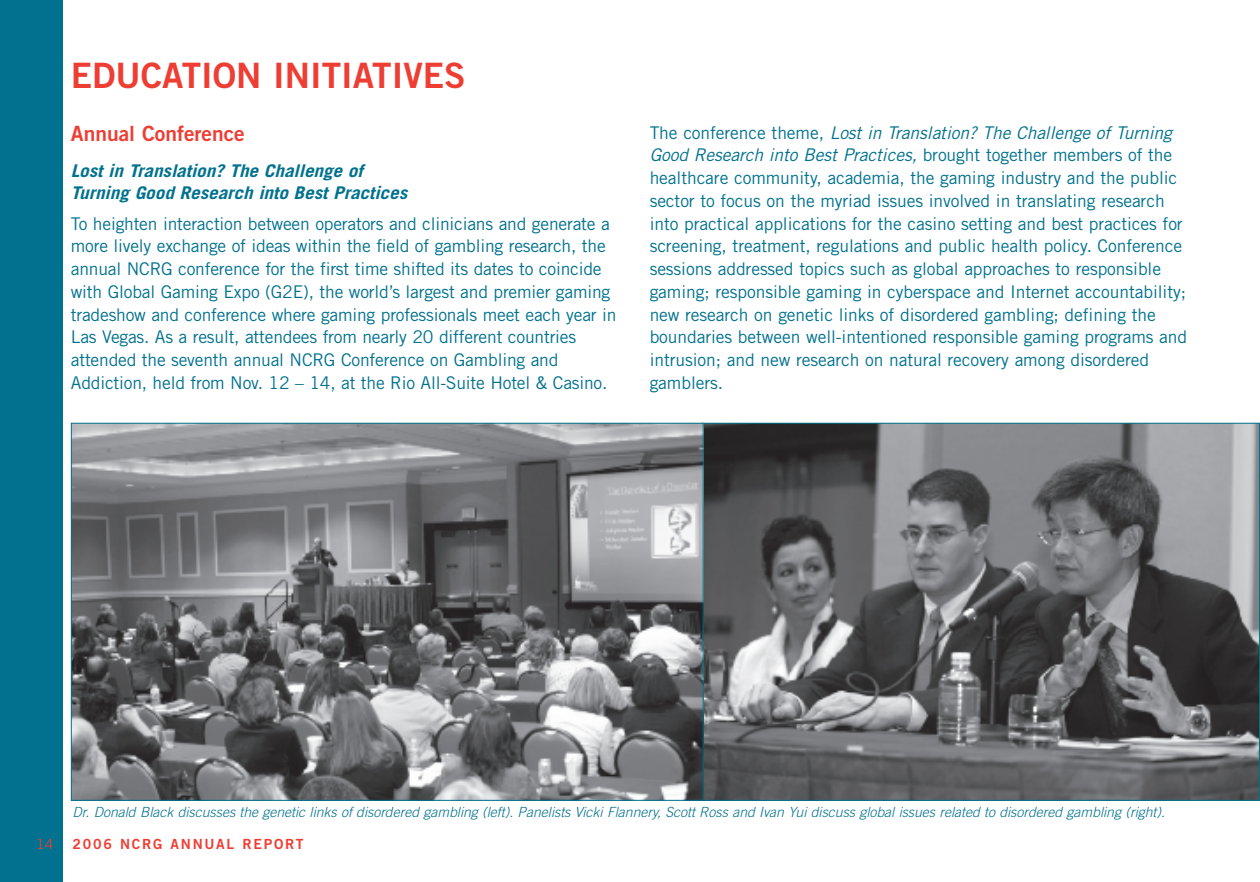
<style>
.page{position:relative;width:1260px;height:882px;background:#fff}
.page>*{position:absolute;margin:0;border:0;box-sizing:border-box;transform-origin:0 0}
.t1{font:35px "Trade Gothic Bold Two";color:#ee3e34}
.t2{font:21px "Trade Gothic Bold Two";color:#ee3e34}
.t3{font:17.5px/22.8px "Trade Gothic";letter-spacing:-.005em;color:#00718e}
.t4{font:italic 700 17.5px/22.8px "Trade Gothic";color:#00718e;scale:1.1 1}
.t5{font:italic 300 14px "Trade Gothic";color:#00718e}
.t6{font:14px "Trade Gothic Bold Two";letter-spacing:.12em;color:#ee3e34}
.t7{font:300 14px "Trade Gothic";color:#ee3e34;scale:1.1 1}
.s1{font-style:italic}
</style>
<div class="page">
<div style="left:0;top:0;width:63px;height:882px;background:#00718e"></div>
<img style="left:704px;top:425px;width:554px;height:374px">
<svg style="left:73px;top:425px;width:629px;height:374px;background:#7a7b7d"></svg>
<h1 class="t1" style="left:71px;top:63px;width:396px">EDUCATION INITIATIVES</h1>
<p class="t2" style="left:71px;top:126px;width:175px">Annual Conference</p>
<p class="t4" style="left:71px;top:160px;width:311px">Lost in Translation? The Challenge of<br>Turning Good Research into Best Practices</p>
<p class="t3" style="left:71px;top:213px;width:547px">To heighten interaction between operators and clinicians and generate a more lively exchange of ideas within the field of gambling research, the annual NCRG conference for the first time shifted its dates to coincide with Global Gaming Expo (G2E), the world’s largest and premier gaming tradeshow and conference where gaming professionals meet each year in Las Vegas. As a result, attendees from nearly 20 different countries attended the seventh annual NCRG Conference on Gambling and Addiction, held from Nov. 12 – 14, at the Rio All-Suite Hotel &amp; Casino.</p>
<p class="t3" style="left:650px;top:122px;width:539px">T h e c o n f e r e n c e t h e m e , <span class="s1">Lost in Translation? The Challenge of Turning Good Research into Best Practices,</span> b r o u g h t t o g et h e r m e m b e rs o f t h e healthcare community, academia, the gaming industry and the public sector to focus on the myriad issues involved in translating research into practical applications for the casino setting and best practices for screening, treatment, regulations and public health policy. Conference sessions addressed topics such as global approaches to responsible gaming; responsible gaming in cyberspace and Internet accountability; new research on genetic links of disordered gambling; defining the boundaries between well-intentioned responsible gaming programs and intrusion; and new research on natural recovery among disordered gamblers.</p>
<p class="t5" style="left:73px;top:807px;width:1097px">Dr. Donald Black discusses the genetic links of disordered gambling (left). Panelists Vicki Flannery, Scott Ross and Ivan Yui discuss global issues related to disordered gambling (right).</p>
<p class="t7" style="left:36px;top:839px;width:17px">14</p>
<p class="t6" style="left:73px;top:839px;width:233px">2006 NCRG ANNUAL REPORT</p>
</div>
